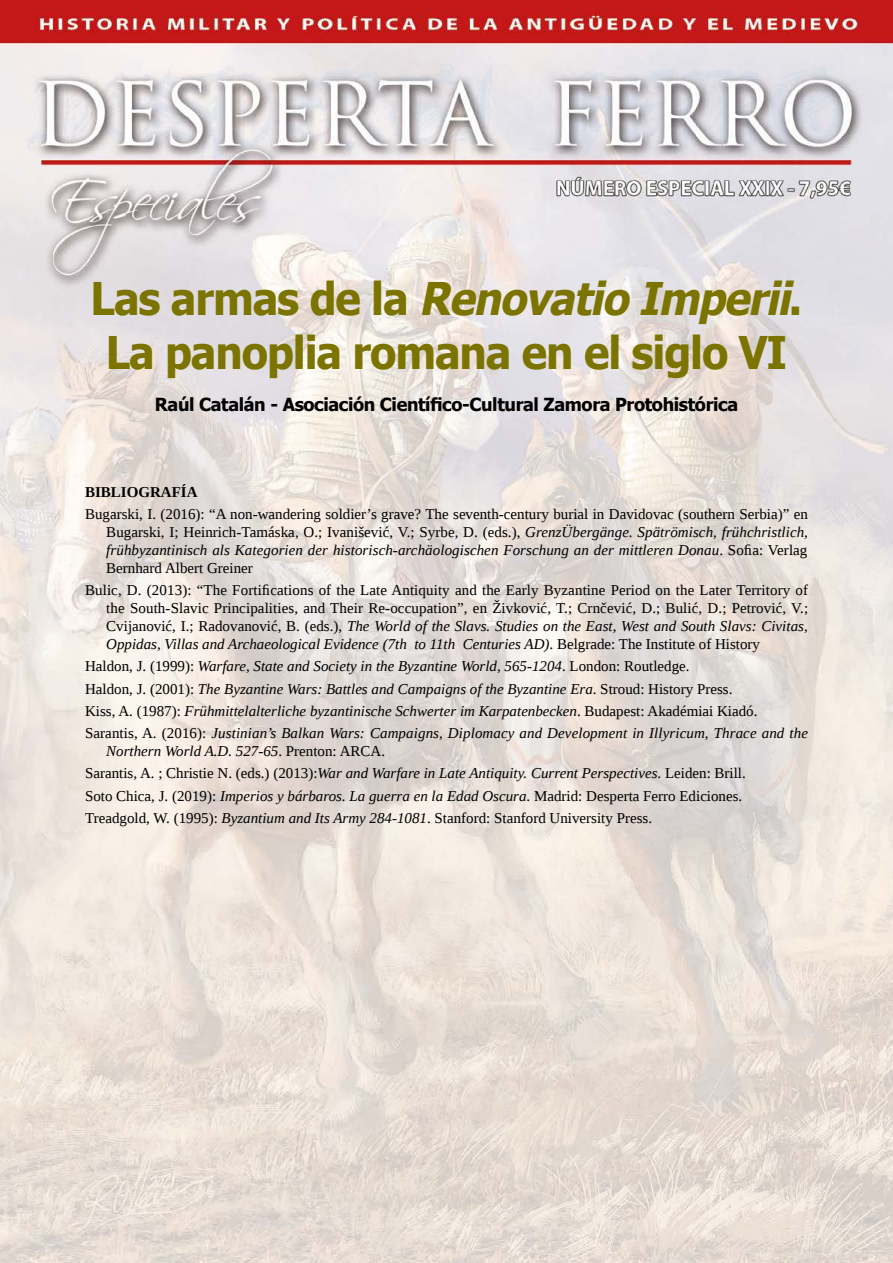
<style>
.page{position:relative;width:893px;height:1263px;background:#fff}
.page>*{position:absolute;margin:0;border:0;box-sizing:border-box;transform-origin:0 0}
.t1{font:700 45px/54px "Tahoma";letter-spacing:-.025em;color:#7c7400;text-align:center;scale:.95 1}
.t2{font:700 18px "Tahoma";letter-spacing:-.02em;color:#000}
.t3{font:15px/18px "Liberation Serif";color:#000;text-align:justify}
.t4{font:italic 15px/22.2px "Liberation Serif";color:#000}
.t5{font:700 15px "Liberation Serif";color:#000}
.s1{font-style:italic}
.s2{font-style:normal}
</style>
<div class="page">
<img style="left:0;top:0;width:893px;height:1263px">
<h1 class="t1" style="left:91px;top:274px;width:751px">L a s a r m a s d e l a <span class="s1">RenovatioImperii</span>.<br>La panoplia romana en el siglo VI</h1>
<p class="t2" style="left:155px;top:391px;width:585px">Raúl Catalán - Asociación Científico-Cultural Zamora Protohistórica</p>
<p class="t5" style="left:85px;top:481px;width:114px">BIBLIOGRAFÍA</p>
<p class="t3" style="left:106px;top:505px;width:703px;text-indent:-21px">Bugarski, I. (2016): “A non-wandering soldier’s grave? The seventh-century burial in Davidovac (southern Serbia)” en Bugarski, I; Heinrich-Tamáska, O.; Ivanišević, V.; Syrbe, D. (eds.), <span class="s1">GrenzÜbergänge. Spätrömisch, frühchristlich, frühbyzantinisch als Kategorien der historisch-archäologischen Forschung an der mittleren Donau</span>. Sofia: Verlag Bernhard Albert Greiner</p>
<p class="t3" style="left:106px;top:581px;width:703px;text-indent:-21px">Bulic, D. (2013): “The Fortifications of the Late Antiquity and the Early Byzantine Period on the Later Territory of the South-Slavic Principalities, and Their Re-occupation”, en Živković, T.; Crnčević, D.; Bulić, D.; Petrović, V.; Cvijanović, I.; Radovanović, B. (eds.), <span class="s1">The World of the Slavs. Studies on the East, West and South Slavs: Civitas, Oppidas, Villas and Archaeological Evidence (7th to 11th Centuries AD)</span>. Belgrade: The Institute of History</p>
<p class="t4" style="left:85px;top:655px;width:724px"><span class="s2">Haldon, J. (1999):</span> Warfare, State and Society in the Byzantine World, 565-1204<span class="s2">. London: Routledge.<br>Haldon, J. (2001):</span> The Byzantine Wars: Battles and Campaigns of the Byzantine Era<span class="s2">. Stroud: History Press.<br>Kiss, A. (1987):</span> Frühmittelalterliche byzantinische Schwerter im Karpatenbecken<span class="s2">. Budapest: Akadémiai Kiadó.<br>Sarantis, A. (2016):</span> Justinian’s Balkan Wars: Campaigns, Diplomacy and Development in Illyricum, Thrace and the</p>
<p class="t3" style="left:85px;top:740px;width:662px;line-height:22.2px;text-align:left;text-indent:21px"><span class="s1">Northern World A.D. 527-65</span>. Prenton: ARCA.<br>Sarantis, A. ; Christie N. (eds.) (2013):<span class="s1">War and Warfare in Late Antiquity. Current Perspectives</span>. Leiden: Brill.<br>Soto Chica, J. (2019): <span class="s1">Imperios y bárbaros. La guerra en la Edad Oscura</span>. Madrid: Desperta Ferro Ediciones.<br>Treadgold, W. (1995): <span class="s1">Byzantium and Its Army 284-1081</span>. Stanford: Stanford University Press.</p>
</div>
